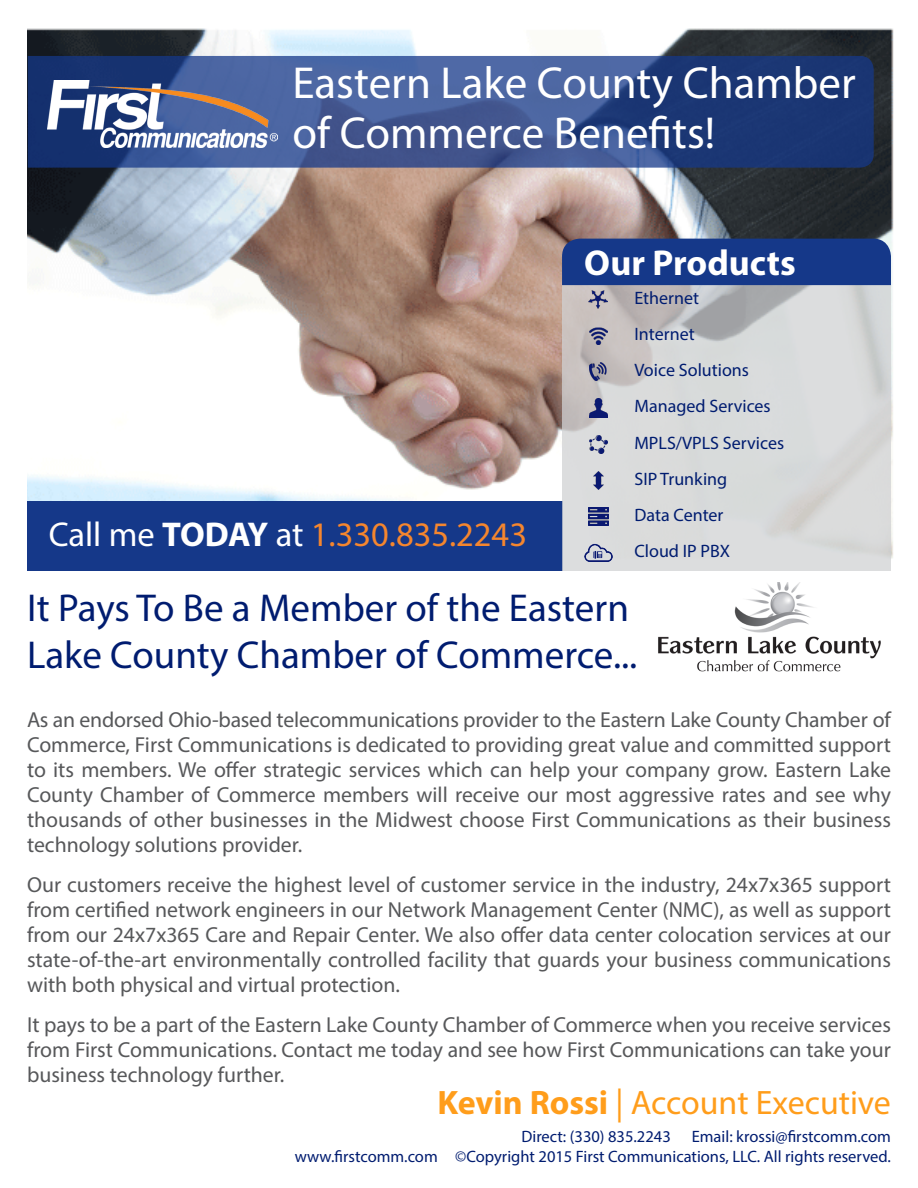
<style>
.page{position:relative;width:918px;height:1188px;background:#fff}
.page>*{position:absolute;margin:0;border:0;box-sizing:border-box;transform-origin:0 0}
.t1{font:45px/49.5px "Myriad Pro";color:#fff}
.t2{font:39px "Myriad Pro";color:#001c70}
.t3{font:700 36.15px "Myriad Pro";color:#fff}
.t4{font:34.5px "Myriad Pro";color:#f5862e}
.t5{font:34.05px "Myriad Pro";color:#ff9d1b}
.t6{font:21.75px/25px "Myriad Pro";color:#57585a;text-align:justify}
.t7{font:18px "Myriad Pro";color:#001c70}
.t8{font:16.5px "Myriad Pro";color:#001c70}
.s1{color:#fff}
.s2{font-weight:700;color:#fff}
.s3{color:#58595b}
.s4{font-weight:700}
</style>
<div class="page">
<img style="left:27px;top:28px;width:867px;height:531px">
<div style="left:27px;top:502px;width:535px;height:69px;background:#153889"></div>
<svg style="left:28px;top:56px;width:846px;height:112px;background:#344d89"></svg>
<img style="left:48px;top:81px;width:230px;height:66px">
<svg style="left:562px;top:285px;width:329px;height:286px;background:#d3d4d4"></svg>
<div style="left:562px;top:239px;width:329px;height:46px;background:#153889"></div>
<img style="left:589px;top:290px;width:19px;height:19px">
<img style="left:589px;top:327px;width:18px;height:18px">
<img style="left:589px;top:363px;width:19px;height:18px">
<img style="left:589px;top:399px;width:18px;height:18px">
<img style="left:589px;top:435px;width:18px;height:18px">
<img style="left:594px;top:471px;width:9px;height:18px">
<img style="left:589px;top:507px;width:19px;height:19px">
<img style="left:584px;top:544px;width:29px;height:18px">
<img style="left:658px;top:582px;width:223px;height:90px">
<p class="t1" style="left:292px;top:58px;width:565px">Eastern Lake County Chamber of Commerce Benefits!</p>
<p class="t4" style="left:49px;top:513px;width:480px"><span class="s1">Call me</span> <span class="s2">TODAY</span> <span class="s1">at</span> 1.330.835.2243</p>
<p class="t3" style="left:584px;top:240px;width:213px">Our Products</p>
<p class="t7" style="left:634px;top:287px;width:66px">Ethernet</p>
<p class="t7" style="left:634px;top:323px;width:62px">Internet</p>
<p class="t7" style="left:634px;top:359px;width:116px">Voice Solutions</p>
<p class="t7" style="left:634px;top:395px;width:138px">Managed Services</p>
<p class="t7" style="left:634px;top:431px;width:151px">MPLS/VPLS Services</p>
<p class="t7" style="left:634px;top:468px;width:94px">SIP Trunking</p>
<p class="t7" style="left:634px;top:504px;width:90px">Data Center</p>
<p class="t7" style="left:634px;top:540px;width:97px">Cloud IP PBX</p>
<p class="t2" style="left:27px;top:584px;width:604px">It Pays To Be a Member of the Eastern</p>
<p class="t2" style="left:27px;top:631px;width:612px">Lake County Chamber of Commerce...</p>
<p class="t6" style="left:27px;top:706px;width:866px">As an endorsed Ohio-based telecommunications provider <span class="s3">to</span> the Eastern Lake County Chamber of Commerce, First Communications is dedicated to providing grea<span class="s3">t</span> value and committed support to its members. We offer strategic services which can help your company grow. Eastern Lake County Chamber of Commerce members will receive our most aggressive rates and see why thousands of other businesses in the Midwest choose First Communications as their business technology solutions provider.</p>
<p class="t6" style="left:27px;top:871px;width:866px">Our customers receive the highest level of customer service in the industry, 24x7x365 support from certified network engineers in our Network Management Center (NMC), as well as support from our 24x7x365 Care and Repair Center. We also offer data center colocation services at our state-of-the-art environmentally controlled facility that guards your business communications with both physical and virtual protection.</p>
<p class="t6" style="left:27px;top:1011px;width:866px">It pays to be a part of the Eastern Lake County Chamber of Commerce when you receive services from First Communications. Contact me today and see how First Communications can take your business technology further.</p>
<p class="t5" style="left:438px;top:1081px;width:455px"><span class="s4">Kevin Rossi</span> | Account Executive</p>
<p class="t8" style="left:522px;top:1126px;width:151px">Direct: (330) 835.2243</p>
<p class="t8" style="left:692px;top:1126px;width:201px">Email: krossi@firstcomm.com</p>
<p class="t8" style="left:295px;top:1146px;width:598px">www.firstcomm.com ©Copyright 2015 First Communications, LLC. All rights reserved.</p>
</div>
